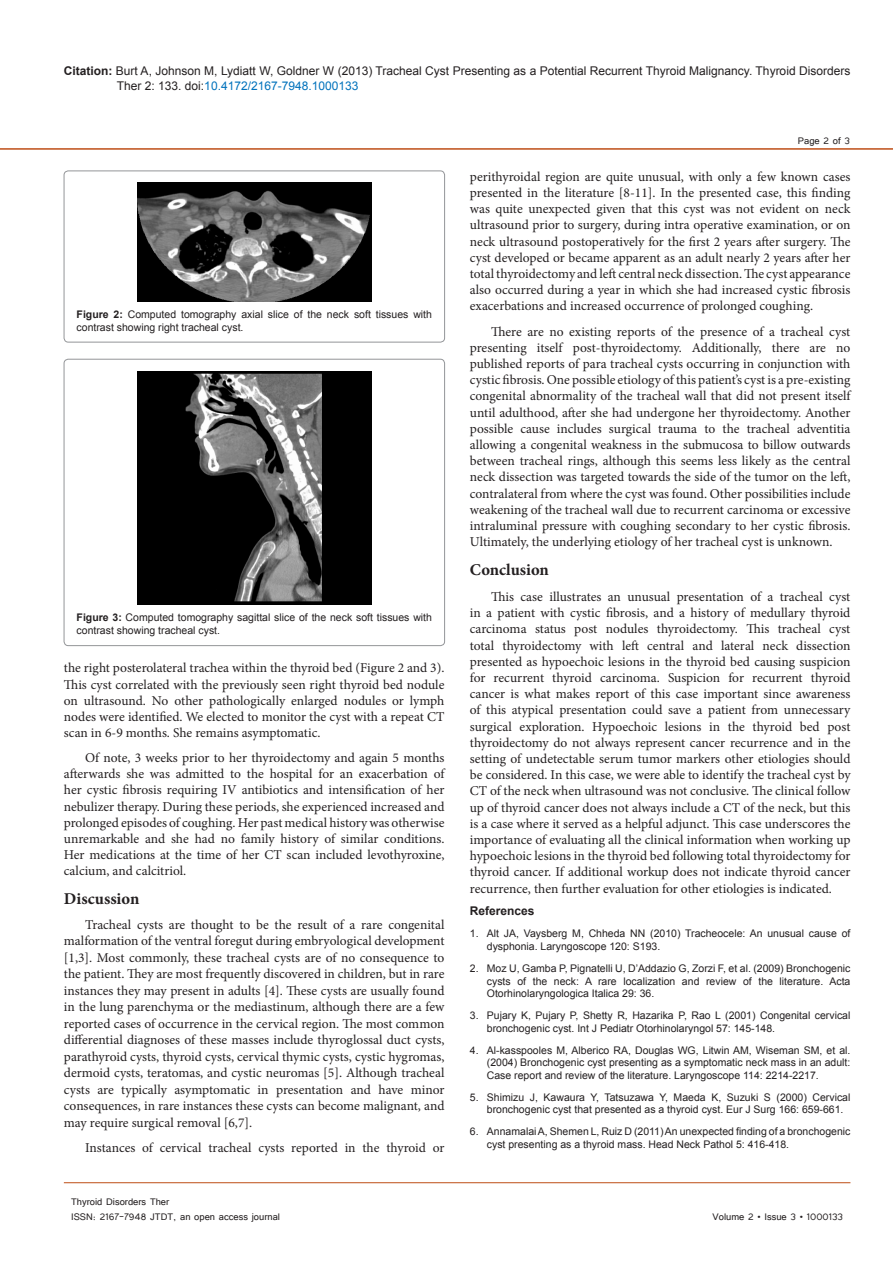
<style>
.page{position:relative;width:893px;height:1263px;background:#fff}
.page>*{position:absolute;margin:0;border:0;box-sizing:border-box;transform-origin:0 0}
.SH{font:700 16.5px "Minion Pro";color:#231f20}
.t1{font:13.5px/16.2px "Minion Pro";color:#231f20;text-align:justify}
.t2{font:12px/14.4px "Arial";color:#231f20}
.t3{font:12px/14.4px "Tunga";color:#231f20}
.t4{font:700 12px "Arial";color:#231f20}
.Normal1{font:10.5px/12.6px "Arial";color:#231f20}
.s1{font-weight:700}
.s2{color:#0072bc}
</style>
<div class="page">
<hr style="left:0;top:148px;width:893px;height:2px;background:#be4e16">
<hr style="left:64px;top:1182px;width:786px;height:1px;background:#be4e16">
<div style="left:64px;top:171px;width:381px;height:171px;border:1px solid #939598;border-radius:4px"></div>
<img style="left:137px;top:182px;width:234px;height:120px">
<div style="left:64px;top:359px;width:381px;height:287px;border:1px solid #939598;border-radius:4px"></div>
<img style="left:137px;top:371px;width:234px;height:234px">
<p class="t2" style="left:117px;top:64px;width:735px;text-indent:-53px"><span class="s1">Citation:</span> Burt A, Johnson M, Lydiatt W, Goldner W (2013) Tracheal Cyst Presenting as a Potential Recurrent Thyroid Malignancy. Thyroid Disorders<br>Ther 2: 133. doi:<span class="s2">10.4172/2167-7948.1000133</span></p>
<p class="Normal1" style="left:77px;top:308px;width:357px"><span class="s1">Figure 2:</span> Computed tomography axial slice of the neck soft tissues with contrast showing right tracheal cyst.</p>
<p class="Normal1" style="left:77px;top:611px;width:357px"><span class="s1">Figure 3:</span> Computed tomography sagittal slice of the neck soft tissues with contrast showing tracheal cyst.</p>
<p class="t1" style="left:64px;top:660px;width:382px">the right posterolateral trachea within the thyroid bed (Figure 2 and 3).<br>This cyst correlated with the previously seen right thyroid bed nodule on ultrasound. No other pathologically enlarged nodules or lymph nodes were identified. We elected to monitor the cyst with a repeat CT scan in 6-9 months. She remains asymptomatic.</p>
<p class="t1" style="left:64px;top:750px;width:382px;text-indent:21px">Of note, 3 weeks prior to her thyroidectomy and again 5 months afterwards she was admitted to the hospital for an exacerbation of her cystic fibrosis requiring IV antibiotics and intensification of her nebulizer therapy. During these periods, she experienced increased and prolonged episodes of coughing. Her past medical history was otherwise unremarkable and she had no family history of similar conditions.<br>Her medications at the time of her CT scan included levothyroxine, calcium, and calcitriol.</p>
<p class="SH" style="left:64px;top:887px;width:77px">Discussion</p>
<p class="t1" style="left:64px;top:916px;width:382px;text-indent:21px">Tracheal cysts are thought to be the result of a rare congenital malformation of the ventral foregut during embryological development [1,3]. Most commonly, these tracheal cysts are of no consequence to the patient. They are most frequently discovered in children, but in rare instances they may present in adults [4]. These cysts are usually found in the lung parenchyma or the mediastinum, although there are a few reported cases of occurrence in the cervical region. The most common differential diagnoses of these masses include thyroglossal duct cysts, parathyroid cysts, thyroid cysts, cervical thymic cysts, cystic hygromas, dermoid cysts, teratomas, and cystic neuromas [5]. Although tracheal cysts are typically asymptomatic in presentation and have minor consequences, in rare instances these cysts can become malignant, and may require surgical removal [6,7].</p>
<p class="t1" style="left:85px;top:1139px;width:361px">Instances of cervical tracheal cysts reported in the thyroid or</p>
<p class="t3" style="left:71px;top:1194px;width:210px">Thyroid Disorders Ther<br>ISSN: 2167-7948 JTDT, an open access journal</p>
<p class="t3" style="left:798px;top:133px;width:53px">Page 2 of 3</p>
<p class="t1" style="left:470px;top:168px;width:382px">perithyroidal region are quite unusual, with only a few known cases presented in the literature [8-11]. In the presented case, this finding was quite unexpected given that this cyst was not evident on neck ultrasound prior to surgery, during intra operative examination, or on neck ultrasound postoperatively for the first 2 years after surgery. The cyst developed or became apparent as an adult nearly 2 years after her total thyroidectomy and left central neck dissection. The cyst appearance also occurred during a year in which she had increased cystic fibrosis exacerbations and increased occurrence of prolonged coughing.</p>
<p class="t1" style="left:470px;top:323px;width:382px;text-indent:21px">There are no existing reports of the presence of a tracheal cyst presenting itself post-thyroidectomy. Additionally, there are no published reports of para tracheal cysts occurring in conjunction with cystic fibrosis. One possible etiology of this patient’s cyst is a pre-existing congenital abnormality of the tracheal wall that did not present itself until adulthood, after she had undergone her thyroidectomy. Another possible cause includes surgical trauma to the tracheal adventitia allowing a congenital weakness in the submucosa to billow outwards between tracheal rings, although this seems less likely as the central neck dissection was targeted towards the side of the tumor on the left, contralateral from where the cyst was found. Other possibilities include weakening of the tracheal wall due to recurrent carcinoma or excessive intraluminal pressure with coughing secondary to her cystic fibrosis.<br>Ultimately, the underlying etiology of her tracheal cyst is unknown.</p>
<p class="SH" style="left:470px;top:558px;width:81px">Conclusion</p>
<p class="t1" style="left:470px;top:588px;width:382px;text-indent:21px">This case illustrates an unusual presentation of a tracheal cyst in a patient with cystic fibrosis, and a history of medullary thyroid carcinoma status post nodules thyroidectomy. This tracheal cyst total thyroidectomy with left central and lateral neck dissection presented as hypoechoic lesions in the thyroid bed causing suspicion for recurrent thyroid carcinoma. Suspicion for recurrent thyroid cancer is what makes report of this case important since awareness of this atypical presentation could save a patient from unnecessary surgical exploration. Hypoechoic lesions in the thyroid bed post thyroidectomy do not always represent cancer recurrence and in the setting of undetectable serum tumor markers other etiologies should be considered. In this case, we were able to identify the tracheal cyst by CT of the neck when ultrasound was not conclusive. The clinical follow up of thyroid cancer does not always include a CT of the neck, but this is a case where it served as a helpful adjunct. This case underscores the importance of evaluating all the clinical information when working up hypoechoic lesions in the thyroid bed following total thyroidectomy for thyroid cancer. If additional workup does not indicate thyroid cancer recurrence, then further evaluation for other etiologies is indicated.</p>
<p class="t4" style="left:470px;top:903px;width:66px">References</p>
<p class="Normal1" style="left:487px;top:927px;width:365px;text-indent:-17px">1. Alt JA, Vaysberg M, Chheda NN (2010) Tracheocele: An unusual cause of dysphonia. Laryngoscope 120: S193.</p>
<p class="Normal1" style="left:487px;top:962px;width:365px;text-align:justify;text-indent:-17px">2. Moz U, Gamba P, Pignatelli U, D’Addazio G, Zorzi F, et al. (2009) Bronchogenic cysts of the neck: A rare localization and review of the literature. Acta Otorhinolaryngologica Italica 29: 36.</p>
<p class="Normal1" style="left:487px;top:1009px;width:365px;text-indent:-17px">3. Pujary K, Pujary P, Shetty R, Hazarika P, Rao L (2001) Congenital cervical bronchogenic cyst. Int J Pediatr Otorhinolaryngol 57: 145-148.</p>
<p class="Normal1" style="left:487px;top:1044px;width:365px;text-align:justify;text-indent:-17px">4. Al-kasspooles M, Alberico RA, Douglas WG, Litwin AM, Wiseman SM, et al. (2004) Bronchogenic cyst presenting as a symptomatic neck mass in an adult:<br>Case report and review of the literature. Laryngoscope 114: 2214-2217.</p>
<p class="Normal1" style="left:487px;top:1091px;width:365px;text-indent:-17px">5. Shimizu J, Kawaura Y, Tatsuzawa Y, Maeda K, Suzuki S (2000) Cervical bronchogenic cyst that presented as a thyroid cyst. Eur J Surg 166: 659-661.</p>
<p class="Normal1" style="left:487px;top:1125px;width:365px;text-indent:-17px">6. Annamalai A, Shemen L, Ruiz D (2011) An unexpected finding of a bronchogenic cyst presenting as a thyroid mass. Head Neck Pathol 5: 416-418.</p>
<p class="t3" style="left:713px;top:1208px;width:132px">Volume 2 • Issue 3 • 1000133</p>
</div>
